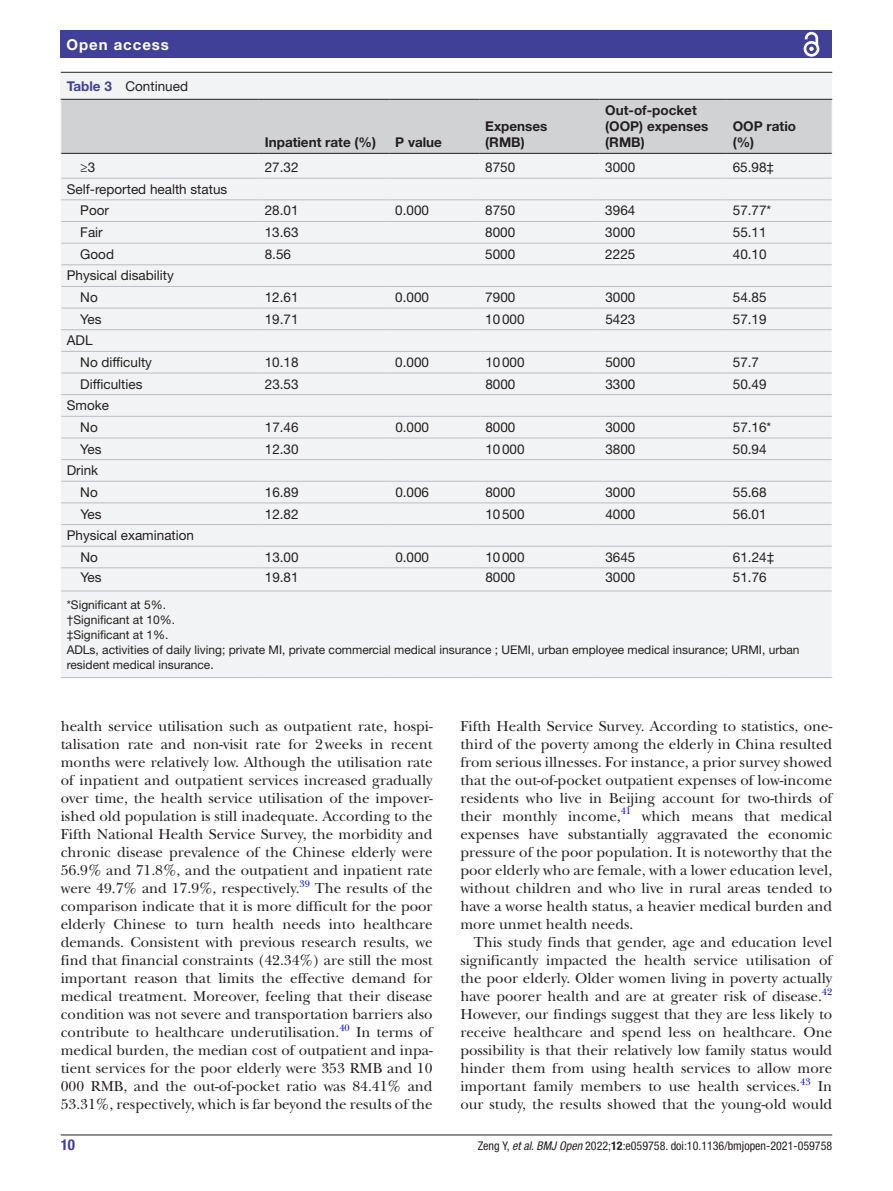
<style>
.page{position:relative;width:893px;height:1191px;background:#fff}
.page>*{position:absolute;margin:0;border:0;box-sizing:border-box;transform-origin:0 0}
.t1{font:15px/18px "New Baskerville";color:#231f20;text-align:justify}
.t2{font:700 15px "Helvetica Neue LT Std";letter-spacing:.065em;color:#fff}
.t3{font:700 condensed 15px "Helvetica Neue LT Std";color:#414099}
.t4{font:13.5px/21.6px "Helvetica Neue LT Std";color:#231f20}
.t5{font:700 13.5px/16.2px "Helvetica Neue LT Std";color:#231f20}
.t6{font:12px/15px "Helvetica Neue LT Std";color:#231f20}
.t7{font:condensed 12px "Helvetica Neue LT Std";color:#231f20}
.t8{font:9.9px "New Baskerville";color:#00f}
.s1{font-weight:700;color:#414099}
.s2{font-style:italic}
.s3{font-weight:700}
</style>
<div class="page">
<hr style="left:61px;top:1134px;width:771px;height:1px;background:#231f20">
<div style="left:61px;top:31px;width:771px;height:27px;background:#414099"></div>
<svg style="left:803px;top:31px;width:17px;height:26px"></svg>
<div style="left:61px;top:91px;width:771px;height:587px;background:#f2f3f4"></div>
<hr style="left:259px;top:591px;width:130px;height:1px;background:#bcbdc0">
<hr style="left:389px;top:591px;width:90px;height:1px;background:#bcbdc0">
<hr style="left:479px;top:591px;width:120px;height:1px;background:#bcbdc0">
<hr style="left:599px;top:591px;width:128px;height:1px;background:#bcbdc0">
<hr style="left:727px;top:591px;width:105px;height:1px;background:#bcbdc0">
<hr style="left:61px;top:591px;width:198px;height:1px;background:#bcbdc0">
<hr style="left:61px;top:677px;width:198px;height:1px;background:#bcbdc0">
<hr style="left:259px;top:677px;width:130px;height:1px;background:#bcbdc0">
<hr style="left:389px;top:677px;width:90px;height:1px;background:#bcbdc0">
<hr style="left:479px;top:677px;width:120px;height:1px;background:#bcbdc0">
<hr style="left:599px;top:677px;width:128px;height:1px;background:#bcbdc0">
<hr style="left:727px;top:677px;width:105px;height:1px;background:#bcbdc0">
<svg style="left:60px;top:99px;width:773px;height:492px"></svg>
<div style="left:61px;top:73px;width:771px;height:18px;background:#f2f3f4"></div>
<hr style="left:61px;top:72px;width:771px;height:1px;background:#231f20">
<p class="t2" style="left:66px;top:35px;width:104px">Open access</p>
<p class="t4" style="left:67px;top:75px;width:123px"><span class="s1">Table 3</span> Continued</p>
<p class="t5" style="left:265px;top:134px;width:113px">Inpatient rate (%)</p>
<p class="t5" style="left:395px;top:134px;width:48px">P value</p>
<p class="t5" style="left:485px;top:118px;width:64px">Expenses (RMB)</p>
<p class="t5" style="left:605px;top:102px;width:105px">Out-of-pocket (OOP) expenses (RMB)</p>
<p class="t5" style="left:733px;top:118px;width:65px">OOP ratio (%)</p>
<p class="t4" style="left:80px;top:156px;width:17px">≥3</p>
<p class="t4" style="left:265px;top:156px;width:35px">27.32</p>
<p class="t4" style="left:485px;top:156px;width:32px">8750</p>
<p class="t4" style="left:605px;top:156px;width:32px">3000</p>
<p class="t4" style="left:733px;top:156px;width:43px">65.98‡</p>
<p class="t4" style="left:80px;top:178px;width:149px;text-indent:-14px">Self-reported health status<br>Poor</p>
<p class="t4" style="left:265px;top:200px;width:35px">28.01</p>
<p class="t4" style="left:395px;top:200px;width:35px">0.000</p>
<p class="t4" style="left:485px;top:200px;width:32px">8750</p>
<p class="t4" style="left:605px;top:200px;width:32px">3964</p>
<p class="t4" style="left:733px;top:200px;width:40px">57.77*</p>
<p class="t4" style="left:80px;top:221px;width:24px">Fair</p>
<p class="t4" style="left:265px;top:221px;width:35px">13.63</p>
<p class="t4" style="left:485px;top:221px;width:32px">8000</p>
<p class="t4" style="left:605px;top:221px;width:32px">3000</p>
<p class="t4" style="left:733px;top:221px;width:35px">55.11</p>
<p class="t4" style="left:80px;top:243px;width:35px">Good</p>
<p class="t4" style="left:265px;top:243px;width:28px">8.56</p>
<p class="t4" style="left:485px;top:243px;width:32px">5000</p>
<p class="t4" style="left:605px;top:243px;width:32px">2225</p>
<p class="t4" style="left:733px;top:243px;width:35px">40.10</p>
<p class="t4" style="left:80px;top:265px;width:95px;text-indent:-14px">Physical disability<br>No</p>
<p class="t4" style="left:265px;top:286px;width:35px">12.61</p>
<p class="t4" style="left:395px;top:286px;width:35px">0.000</p>
<p class="t4" style="left:485px;top:286px;width:32px">7900</p>
<p class="t4" style="left:605px;top:286px;width:32px">3000</p>
<p class="t4" style="left:733px;top:286px;width:35px">54.85</p>
<p class="t4" style="left:80px;top:308px;width:23px">Yes</p>
<p class="t4" style="left:265px;top:308px;width:35px">19.71</p>
<p class="t4" style="left:485px;top:308px;width:41px">10000</p>
<p class="t4" style="left:605px;top:308px;width:32px">5423</p>
<p class="t4" style="left:733px;top:308px;width:35px">57.19</p>
<p class="t4" style="left:80px;top:329px;width:73px;text-indent:-14px">ADL<br>No difficulty</p>
<p class="t4" style="left:265px;top:351px;width:35px">10.18</p>
<p class="t4" style="left:395px;top:351px;width:35px">0.000</p>
<p class="t4" style="left:485px;top:351px;width:41px">10000</p>
<p class="t4" style="left:605px;top:351px;width:32px">5000</p>
<p class="t4" style="left:733px;top:351px;width:28px">57.7</p>
<p class="t4" style="left:80px;top:373px;width:64px">Difficulties</p>
<p class="t4" style="left:265px;top:373px;width:35px">23.53</p>
<p class="t4" style="left:485px;top:373px;width:32px">8000</p>
<p class="t4" style="left:605px;top:373px;width:32px">3300</p>
<p class="t4" style="left:733px;top:373px;width:35px">50.49</p>
<p class="t4" style="left:67px;top:394px;width:44px;text-align:center">Smoke<br>No</p>
<p class="t4" style="left:265px;top:416px;width:35px">17.46</p>
<p class="t4" style="left:395px;top:416px;width:35px">0.000</p>
<p class="t4" style="left:485px;top:416px;width:32px">8000</p>
<p class="t4" style="left:605px;top:416px;width:32px">3000</p>
<p class="t4" style="left:733px;top:416px;width:40px">57.16*</p>
<p class="t4" style="left:80px;top:438px;width:23px">Yes</p>
<p class="t4" style="left:265px;top:438px;width:35px">12.30</p>
<p class="t4" style="left:485px;top:438px;width:41px">10000</p>
<p class="t4" style="left:605px;top:438px;width:32px">3800</p>
<p class="t4" style="left:733px;top:438px;width:35px">50.94</p>
<p class="t4" style="left:67px;top:459px;width:33px;text-align:right">Drink<br>No</p>
<p class="t4" style="left:265px;top:481px;width:35px">16.89</p>
<p class="t4" style="left:395px;top:481px;width:35px">0.006</p>
<p class="t4" style="left:485px;top:481px;width:32px">8000</p>
<p class="t4" style="left:605px;top:481px;width:32px">3000</p>
<p class="t4" style="left:733px;top:481px;width:35px">55.68</p>
<p class="t4" style="left:80px;top:503px;width:23px">Yes</p>
<p class="t4" style="left:265px;top:503px;width:35px">12.82</p>
<p class="t4" style="left:485px;top:503px;width:41px">10500</p>
<p class="t4" style="left:605px;top:503px;width:32px">4000</p>
<p class="t4" style="left:733px;top:503px;width:35px">56.01</p>
<p class="t4" style="left:80px;top:524px;width:115px;text-indent:-14px">Physical examination<br>No</p>
<p class="t4" style="left:265px;top:546px;width:35px">13.00</p>
<p class="t4" style="left:395px;top:546px;width:35px">0.000</p>
<p class="t4" style="left:485px;top:546px;width:41px">10000</p>
<p class="t4" style="left:605px;top:546px;width:32px">3645</p>
<p class="t4" style="left:733px;top:546px;width:43px">61.24‡</p>
<p class="t4" style="left:80px;top:566px;width:23px">Yes</p>
<p class="t4" style="left:265px;top:566px;width:35px">19.81</p>
<p class="t4" style="left:485px;top:566px;width:32px">8000</p>
<p class="t4" style="left:605px;top:566px;width:32px">3000</p>
<p class="t4" style="left:733px;top:566px;width:35px">51.76</p>
<p class="t6" style="left:67px;top:596px;width:734px">*Significant at 5%.<br>†Significant at 10%.<br>‡Significant at 1%.<br>ADLs, activities of daily living; private MI, private commercial medical insurance ; UEMI, urban employee medical insurance; URMI, urban resident medical insurance.</p>
<p class="t1" style="left:61px;top:717px;width:373px">health service utilisation such as outpatient rate, hospi&shy;talisation rate and non-visit rate for 2weeks in recent months were relatively low. Although the utilisation rate of inpatient and outpatient services increased gradually over time, the health service utilisation of the impover&shy;ished old population is still inadequate. According to the Fifth National Health Service Survey, the morbidity and chronic disease prevalence of the Chinese elderly were 56.9% and 71.8%, and the outpatient and inpatient rate were 49.7% and 17.9%, respectively.</p>
<p class="t8" style="left:300px;top:877px;width:12px">39</p>
<p class="t1" style="left:61px;top:879px;width:373px;text-indent:254px">The results of the comparison indicate that it is more difficult for the poor elderly Chinese to turn health needs into healthcare demands. Consistent with previous research results, we find that financial constraints (42.34%) are still the most important reason that limits the effective demand for medical treatment. Moreover, feeling that their disease condition was not severe and transportation barriers also contribute to healthcare underutilisation.<sup>40</sup> In terms of medical burden, the median cost of outpatient and inpa&shy;tient services for the poor elderly were 353 RMB and 10<br>000 RMB, and the out-of-pocket ratio was 84.41% and 53.31%, respectively, which is far beyond the results of the</p>
<p class="t1" style="left:460px;top:717px;width:373px">Fifth Health Service Survey. According to statistics, one&shy;third of the poverty among the elderly in China resulted from serious illnesses. For instance, a prior survey showed that the out-of-pocket outpatient expenses of low-income residents who live in Beijing account for two-thirds of their monthly income,</p>
<p class="t8" style="left:621px;top:805px;width:12px">41</p>
<p class="t1" style="left:460px;top:807px;width:373px;text-indent:182px">which means that medical expenses have substantially aggravated the economic pressure of the poor population. It is noteworthy that the poor elderly who are female, with a lower education level, without children and who live in rural areas tended to have a worse health status, a heavier medical burden and more unmet health needs.</p>
<p class="t1" style="left:460px;top:933px;width:373px;text-indent:13px">This study finds that gender, age and education level significantly impacted the health service utilisation of the poor elderly. Older women living in poverty actually have poorer health and are at greater risk of disease.<sup>42<br></sup>However, our findings suggest that they are less likely to receive healthcare and spend less on healthcare. One possibility is that their relatively low family status would hinder them from using health services to allow more important family members to use health services.</p>
<p class="t8" style="left:800px;top:1075px;width:12px">43</p>
<p class="t1" style="left:460px;top:1077px;width:373px;text-align:right">In<br>our study, the results showed that the young-old would</p>
<p class="t3" style="left:61px;top:1135px;width:16px">10</p>
<p class="t7" style="left:478px;top:1138px;width:356px">Zeng Y, <span class="s2">et al</span>. <span class="s2">BMJ Open</span> 2022;<span class="s3">12</span>:e059758. doi:10.1136/bmjopen-2021-059758</p>
</div>
